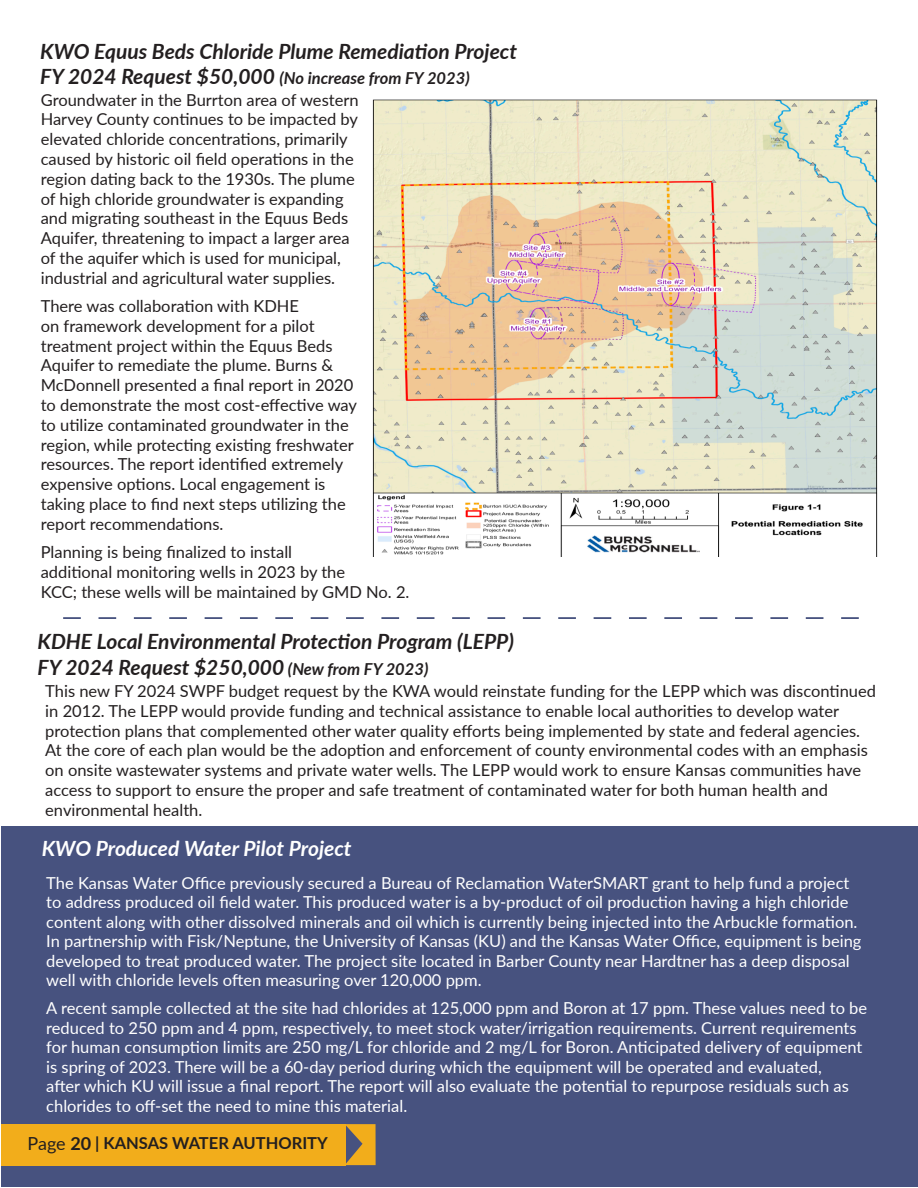
<style>
.page{position:relative;width:918px;height:1188px;background:#fff}
.page>*{position:absolute;margin:0;border:0;box-sizing:border-box;transform-origin:0 0}
.Heading_2{font:italic 700 21px "Lato";color:#231f20}
.Heading_2-2{font:italic 700 21px "Lato";color:#fff}
.Highlight_Text{font:16.5px/19.8px "Lato";color:#231f20}
.t1{font:16.5px/19.5px "Lato";color:#fff}
.Heading_2-3{font:italic 700 16.5px "Lato";color:#231f20}
.t2{font:700 16.5px "Lato";color:#231f20}
.s1{font-size:21px}
.s2{font-size:16.5px}
.s3{font-weight:400;font-size:18px}
.s4{font-size:18px}
</style>
<div class="page">
<div style="left:1px;top:826px;width:917px;height:360px;background:#47527f"></div>
<img style="left:372px;top:99px;width:506px;height:458px">
<svg style="left:63px;top:617px;width:796px;height:2px"></svg>
<div style="left:1px;top:1124px;width:344px;height:41px;background:#f2ad1b"></div>
<svg style="left:345px;top:1124px;width:31px;height:41px"></svg>
<p class="Heading_2" style="left:40px;top:36px;width:478px">KWO Equus Beds Chloride Plume Remediation Project</p>
<p class="Heading_2-3" style="left:40px;top:66px;width:431px"><span class="s1">FY 2024 Request $50,000</span> (No increase from FY 2023)</p>
<p class="Highlight_Text" style="left:41px;top:89px;width:319px">Groundwater in the Burrton area of western Harvey County continues to be impacted by elevated chloride concentrations, primarily caused by historic oil field operations in the region dating back to the 1930s. The plume of high chloride groundwater is expanding and migrating southeast in the Equus Beds Aquifer, threatening to impact a larger area of the aquifer which is used for municipal, industrial and agricultural water supplies.</p>
<p class="Highlight_Text" style="left:41px;top:295px;width:318px">There was collaboration with KDHE<br>on framework development for a pilot treatment project within the Equus Beds Aquifer to remediate the plume. Burns &amp; McDonnell presented a final report in 2020 to demonstrate the most cost-effective way to utilize contaminated groundwater in the region, while protecting existing freshwater resources. The report identified extremely expensive options. Local engagement is taking place to find next steps utilizing the report recommendations.</p>
<p class="Highlight_Text" style="left:41px;top:542px;width:370px">Planning is being finalized to install<br>additional monitoring wells in 2023 by the<br>KCC; these wells will be maintained by GMD No. 2.</p>
<p class="Heading_2" style="left:38px;top:626px;width:478px">KDHE Local Environmental Protection Program (LEPP)</p>
<p class="Heading_2" style="left:38px;top:651px;width:392px">FY 2024 Request $250,000 <span class="s2">(New from FY 2023)</span></p>
<p class="Highlight_Text" style="left:45px;top:680px;width:832px">This new FY 2024 SWPF budget request by the KWA would reinstate funding for the LEPP which was discontinued in 2012. The LEPP would provide funding and technical assistance to enable local authorities to develop water protection plans that complemented other water quality efforts being implemented by state and federal agencies.<br>At the core of each plan would be the adoption and enforcement of county environmental codes with an emphasis on onsite wastewater systems and private water wells. The LEPP would work to ensure Kansas communities have access to support to ensure the proper and safe treatment of contaminated water for both human health and environmental health.</p>
<p class="Heading_2-2" style="left:42px;top:833px;width:311px">KWO Produced Water Pilot Project</p>
<p class="t1" style="left:46px;top:872px;width:817px">The Kansas Water Office previously secured a Bureau of Reclamation WaterSMART grant to help fund a project to address produced oil field water. This produced water is a by-product of oil production having a high chloride content along with other dissolved minerals and oil which is currently being injected into the Arbuckle formation.<br>In partnership with Fisk/Neptune, the University of Kansas (KU) and the Kansas Water Office, equipment is being developed to treat produced water. The project site located in Barber County near Hardtner has a deep disposal well with chloride levels often measuring over 120,000 ppm.</p>
<p class="t1" style="left:46px;top:998px;width:822px">A recent sample collected at the site had chlorides at 125,000 ppm and Boron at 17 ppm. These values need to be reduced to 250 ppm and 4 ppm, respectively, to meet stock water/irrigation requirements. Current requirements for human consumption limits are 250 mg/L for chloride and 2 mg/L for Boron. Anticipated delivery of equipment is spring of 2023. There will be a 60-day period during which the equipment will be operated and evaluated,<br>after which KU will issue a final report. The report will also evaluate the potential to repurpose residuals such as chlorides to off-set the need to mine this material.</p>
<p class="t2" style="left:28px;top:1131px;width:302px"><span class="s3">Page</span> <span class="s4">20</span> | KANSAS WATER AUTHORITY</p>
</div>
